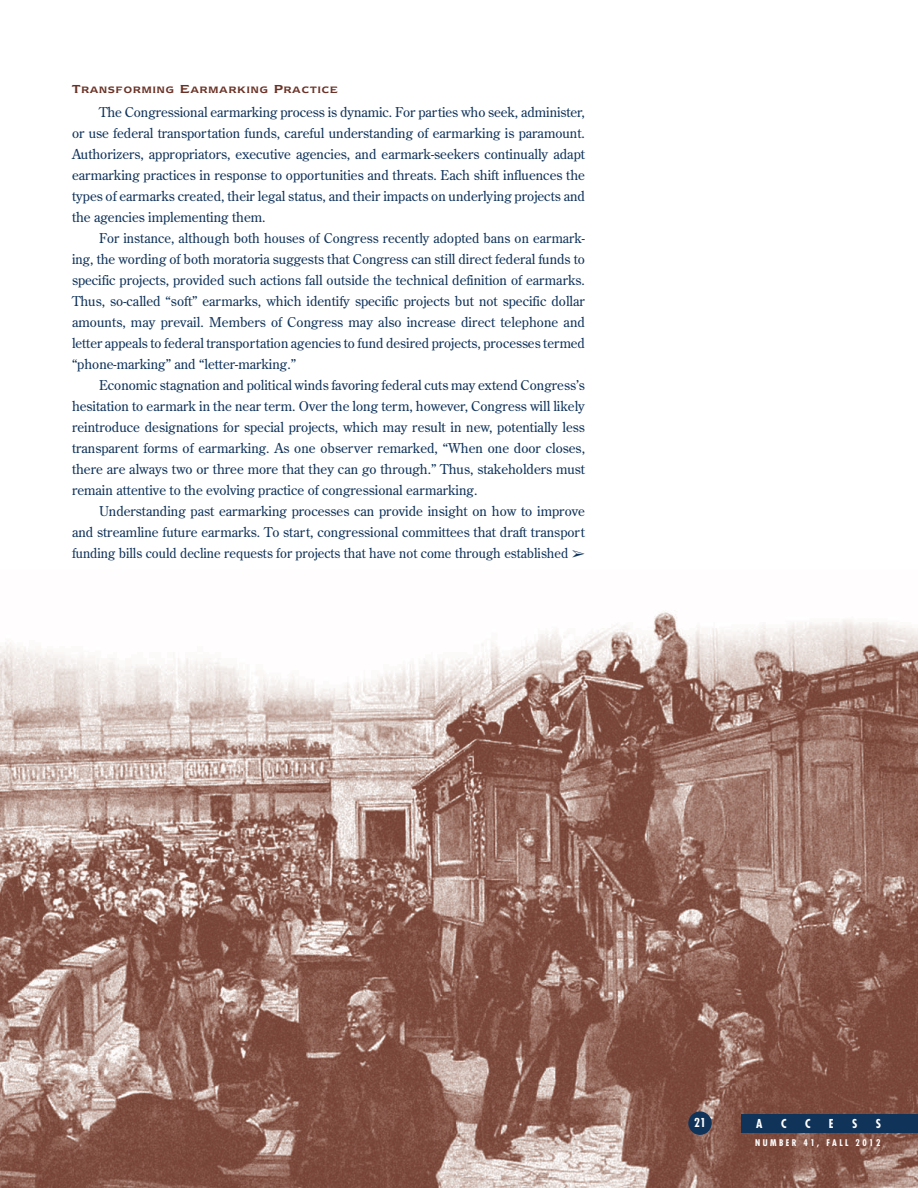
<style>
.page{position:relative;width:918px;height:1188px;background:#fff}
.page>*{position:absolute;margin:0;border:0;box-sizing:border-box;transform-origin:0 0}
.t1{font:13.5px/21px "Century Old Style";color:#10335a;text-align:justify}
.t2{font:700 condensed 12px "Futura";color:#fff}
.t3{font:600 10.8px "Newtext IT Cby BT";letter-spacing:.095em;color:#6a3226}
.t4{font:700 condensed 9px "Futura";letter-spacing:.27em;color:#fff}
.s1{font-size:13.5px}
</style>
<div class="page">
<img style="left:0;top:612px;width:918px;height:576px">
<div style="left:688px;top:1112px;width:24px;height:23px;background:#10335a;border-radius:50%"></div>
<div style="left:741px;top:1114px;width:177px;height:19px;background:#10335a"></div>
<p class="t3" style="left:72px;top:86px;width:267px"><span class="s1">T</span>RANSFORMING <span class="s1">E</span>ARMARKING <span class="s1">P</span>RACTICE</p>
<p class="t1" style="left:72px;top:103px;width:515px;text-indent:27px">The Congressional earmarking process is dynamic. For parties who seek, administer, or use federal transportation funds, careful understanding of earmarking is paramount.<br>Authorizers, appropriators, executive agencies, and earmark-seekers continually adapt earmarking practices in response to opportunities and threats. Each shift influences the types of earmarks created, their legal status, and their impacts on underlying projects and the agencies implementing them.</p>
<p class="t1" style="left:72px;top:229px;width:515px;text-indent:27px">For instance, although both houses of Congress recently adopted bans on earmark&shy;ing, the wording of both moratoria suggests that Congress can still direct federal funds to specific projects, provided such actions fall outside the technical definition of earmarks.<br>Thus, so-called “soft” earmarks, which identify specific projects but not specific dollar amounts, may prevail. Members of Congress may also increase direct telephone and letter appeals to federal transportation agencies to fund desired projects, processes termed “phone-marking” and “letter-marking.”</p>
<p class="t1" style="left:72px;top:376px;width:515px;text-indent:27px">Economic stagnation and political winds favoring federal cuts may extend Congress’s hesitation to earmark in the near term. Over the long term, however, Congress will likely reintroduce designations for special projects, which may result in new, potentially less transparent forms of earmarking. As one observer remarked, “When one door closes, there are always two or three more that they can go through.” Thus, stakeholders must remain attentive to the evolving practice of congressional earmarking.</p>
<p class="t1" style="left:72px;top:502px;width:515px;text-indent:27px">Understanding past earmarking processes can provide insight on how to improve and streamline future earmarks. To start, congressional committees that draft transport funding bills could decline requests for projects that have not come through established ➢</p>
<p class="t2" style="left:694px;top:1117px;width:13px">21</p>
<p class="t2" style="left:756px;top:1119px;width:8px">A</p>
<p class="t2" style="left:781px;top:1119px;width:7px">C</p>
<p class="t2" style="left:805px;top:1119px;width:7px">C</p>
<p class="t2" style="left:829px;top:1119px;width:6px">E</p>
<p class="t2" style="left:852px;top:1119px;width:7px">S</p>
<p class="t2" style="left:876px;top:1119px;width:7px">S</p>
<p class="t4" style="left:755px;top:1139px;width:127px">NUMBER 41, FALL 2012</p>
</div>
